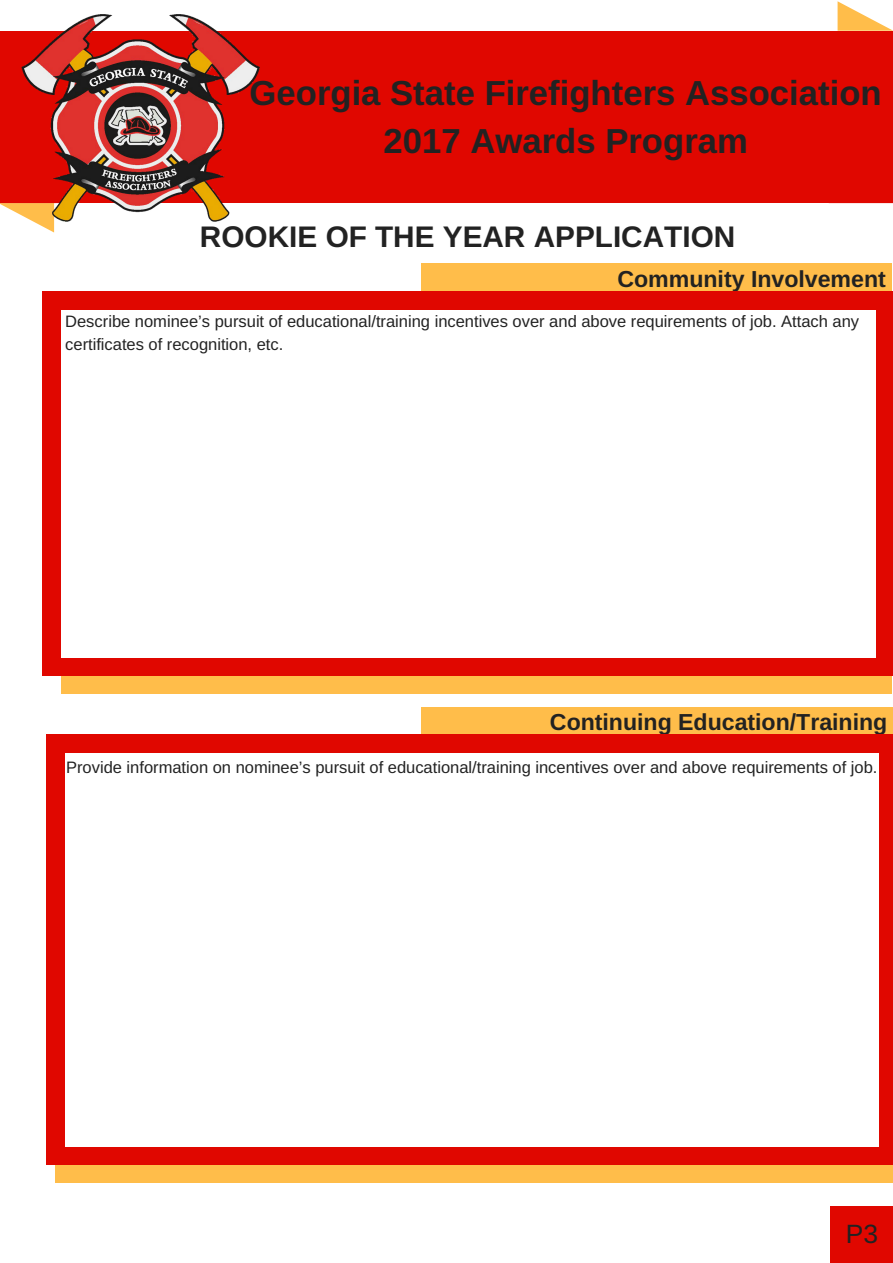
<style>
.page{position:relative;width:893px;height:1263px;background:#fff}
.page>*{position:absolute;margin:0;border:0;box-sizing:border-box;transform-origin:0 0}
.t1{font:700 34.65px/48.3px "Arimo";color:#222;text-align:center}
.t2{font:700 29.7px "Arimo";color:#222}
.t3{font:26.4px "Arimo";color:#222}
.t4{font:700 23.1px "Arimo";color:#222}
.t5{font:16.5px/22.5px "Arimo";color:#222}
</style>
<div class="page">
<div style="left:422px;top:263px;width:469px;height:48px;background:#ffbd4a"></div>
<div style="left:830px;top:1206px;width:62px;height:56px;background:#e00700"></div>
<div style="left:63px;top:42px;width:767px;height:150px;background:#e00700"></div>
<div style="left:0;top:31px;width:64px;height:12px;background:#e00700"></div>
<div style="left:0;top:42px;width:64px;height:150px;background:#e00700"></div>
<svg style="left:0;top:192px;width:17px;height:21px"></svg>
<div style="left:63px;top:190px;width:767px;height:13px;background:#e00700"></div>
<svg style="left:830px;top:192px;width:62px;height:11px"></svg>
<div style="left:828px;top:42px;width:64px;height:150px;background:#e00700"></div>
<div style="left:828px;top:31px;width:64px;height:12px;background:#e00700"></div>
<svg style="left:837px;top:1px;width:55px;height:30px"></svg>
<div style="left:63px;top:31px;width:767px;height:12px;background:#e00700"></div>
<img style="left:17px;top:14px;width:243px;height:219px">
<div style="left:62px;top:312px;width:829px;height:382px;background:#ffbd4a"></div>
<div style="left:44px;top:301px;width:848px;height:365px;background:#fff"></div>
<div style="left:876px;top:658px;width:16px;height:17px;background:#e00700"></div>
<div style="left:43px;top:308px;width:18px;height:351px;background:#e00700"></div>
<div style="left:43px;top:658px;width:18px;height:17px;background:#e00700"></div>
<div style="left:876px;top:308px;width:16px;height:351px;background:#e00700"></div>
<div style="left:60px;top:658px;width:817px;height:17px;background:#e00700"></div>
<div style="left:876px;top:291px;width:16px;height:18px;background:#e00700"></div>
<div style="left:43px;top:291px;width:18px;height:18px;background:#e00700"></div>
<div style="left:60px;top:291px;width:817px;height:18px;background:#e00700"></div>
<div style="left:55px;top:991px;width:837px;height:192px;background:#ffbd4a"></div>
<div style="left:420px;top:707px;width:472px;height:39px;background:#ffbd4a"></div>
<div style="left:47px;top:743px;width:845px;height:412px;background:#fff"></div>
<div style="left:879px;top:1147px;width:13px;height:17px;background:#e00700"></div>
<div style="left:46px;top:751px;width:18px;height:397px;background:#e00700"></div>
<div style="left:46px;top:1147px;width:18px;height:17px;background:#e00700"></div>
<div style="left:879px;top:751px;width:13px;height:397px;background:#e00700"></div>
<div style="left:63px;top:1147px;width:817px;height:17px;background:#e00700"></div>
<div style="left:879px;top:734px;width:13px;height:18px;background:#e00700"></div>
<div style="left:46px;top:734px;width:18px;height:18px;background:#e00700"></div>
<div style="left:63px;top:734px;width:817px;height:18px;background:#e00700"></div>
<h1 class="t1" style="left:249px;top:68px;width:633px">Georgia State Firefighters Association<br>2017 Awards Program</h1>
<h2 class="t2" style="left:200px;top:217px;width:537px">ROOKIE OF THE YEAR APPLICATION</h2>
<h3 class="t4" style="left:617px;top:266px;width:270px">Community Involvement</h3>
<p class="t5" style="left:65px;top:310px;width:795px">Describe nominee’s pursuit of educational/training incentives over and above requirements of job. Attach any certificates of recognition, etc.</p>
<h3 class="t4" style="left:550px;top:709px;width:339px">Continuing Education/Training</h3>
<p class="t5" style="left:66px;top:756px;width:812px">Provide information on nominee’s pursuit of educational/training incentives over and above requirements of job.</p>
<h3 class="t3" style="left:845px;top:1219px;width:34px">P3</h3>
</div>
